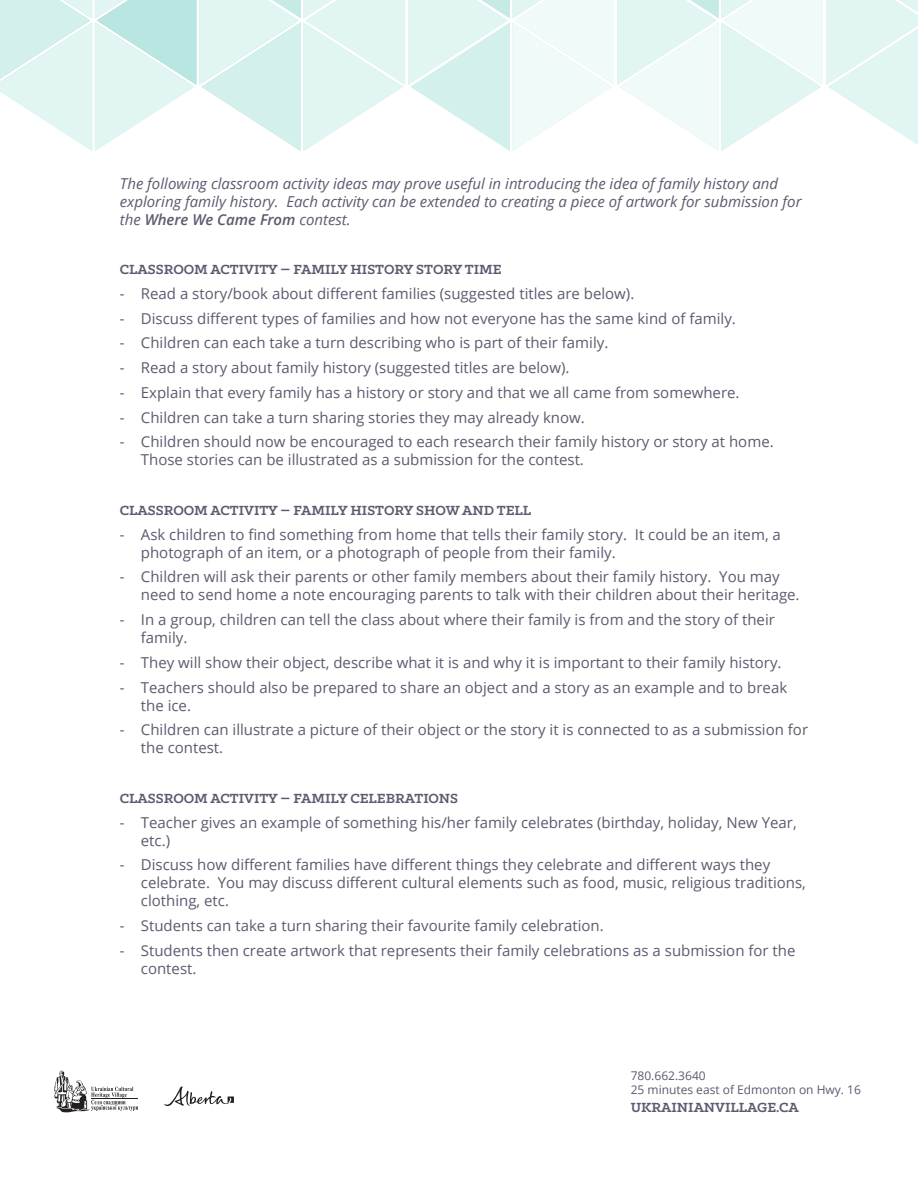
<style>
.page{position:relative;width:918px;height:1188px;background:#fff}
.page>*{position:absolute;margin:0;border:0;box-sizing:border-box;transform-origin:0 0}
.t1{font:15px/18px "Open Sans";color:#5a5b6f}
.t2{font:italic 15px/18px "Open Sans";color:#5a5b6f}
.t3{font:700 15px "Klinic Slab";color:#5a5b6f}
.t4{font:12px "Open Sans";color:#5a5b6f}
.s1{font-weight:600}
</style>
<div class="page">
<svg style="left:0;top:0;width:918px;height:151px"></svg>
<svg style="left:54px;top:1071px;width:84px;height:41px"></svg>
<svg style="left:164px;top:1086px;width:70px;height:20px"></svg>
<p class="t2" style="left:120px;top:174px;width:683px">The following classroom activity ideas may prove useful in introducing the idea of family history and exploring family history. Each activity can be extended to creating a piece of artwork for submission for the <span class="s1">Where We Came From</span> contest.</p>
<p class="t3" style="left:120px;top:260px;width:383px">CLASSROOM ACTIVITY – FAMILY HISTORY STORY TIME</p>
<p class="t1" style="left:120px;top:284px;width:516px">- Read a story/book about different families (suggested titles are below).</p>
<p class="t1" style="left:120px;top:309px;width:618px">- Discuss different types of families and how not everyone has the same kind of family.</p>
<p class="t1" style="left:120px;top:334px;width:490px">- Children can each take a turn describing who is part of their family.</p>
<p class="t1" style="left:120px;top:358px;width:451px">- Read a story about family history (suggested titles are below).</p>
<p class="t1" style="left:120px;top:383px;width:621px">- Explain that every family has a history or story and that we all came from somewhere.</p>
<p class="t1" style="left:120px;top:408px;width:466px">- Children can take a turn sharing stories they may already know.</p>
<p class="t1" style="left:141px;top:433px;width:634px;text-indent:-21px">- Children should now be encouraged to each research their family history or story at home.<br>Those stories can be illustrated as a submission for the contest.</p>
<p class="t3" style="left:120px;top:500px;width:413px">CLASSROOM ACTIVITY – FAMILY HISTORY SHOW AND TELL</p>
<p class="t1" style="left:141px;top:525px;width:642px;text-indent:-21px">- Ask children to find something from home that tells their family story. It could be an item, a photograph of an item, or a photograph of people from their family.</p>
<p class="t1" style="left:141px;top:568px;width:660px;text-indent:-21px">- Children will ask their parents or other family members about their family history. You may need to send home a note encouraging parents to talk with their children about their heritage.</p>
<p class="t1" style="left:141px;top:610px;width:636px;text-indent:-21px">- In a group, children can tell the class about where their family is from and the story of their family.</p>
<p class="t1" style="left:120px;top:653px;width:663px">- They will show their object, describe what it is and why it is important to their family history.</p>
<p class="t1" style="left:141px;top:678px;width:648px;text-indent:-21px">- Teachers should also be prepared to share an object and a story as an example and to break the ice.</p>
<p class="t1" style="left:141px;top:721px;width:669px;text-indent:-21px">- Children can illustrate a picture of their object or the story it is connected to as a submission for the contest.</p>
<p class="t3" style="left:120px;top:788px;width:340px">CLASSROOM ACTIVITY – FAMILY CELEBRATIONS</p>
<p class="t1" style="left:141px;top:813px;width:657px;text-indent:-21px">- Teacher gives an example of something his/her family celebrates (birthday, holiday, New Year, etc.)</p>
<p class="t1" style="left:141px;top:856px;width:667px;text-indent:-21px">- Discuss how different families have different things they celebrate and different ways they celebrate. You may discuss different cultural elements such as food, music, religious traditions, clothing, etc.</p>
<p class="t1" style="left:120px;top:916px;width:485px">- Students can take a turn sharing their favourite family celebration.</p>
<p class="t1" style="left:141px;top:941px;width:656px;text-indent:-21px">- Students then create artwork that represents their family celebrations as a submission for the contest.</p>
<p class="t4" style="left:631px;top:1068px;width:77px">780.662.3640</p>
<p class="t4" style="left:631px;top:1082px;width:232px">25 minutes east of Edmonton on Hwy. 16</p>
<p class="t3" style="left:631px;top:1098px;width:170px">UKRAINIANVILLAGE.CA</p>
</div>
